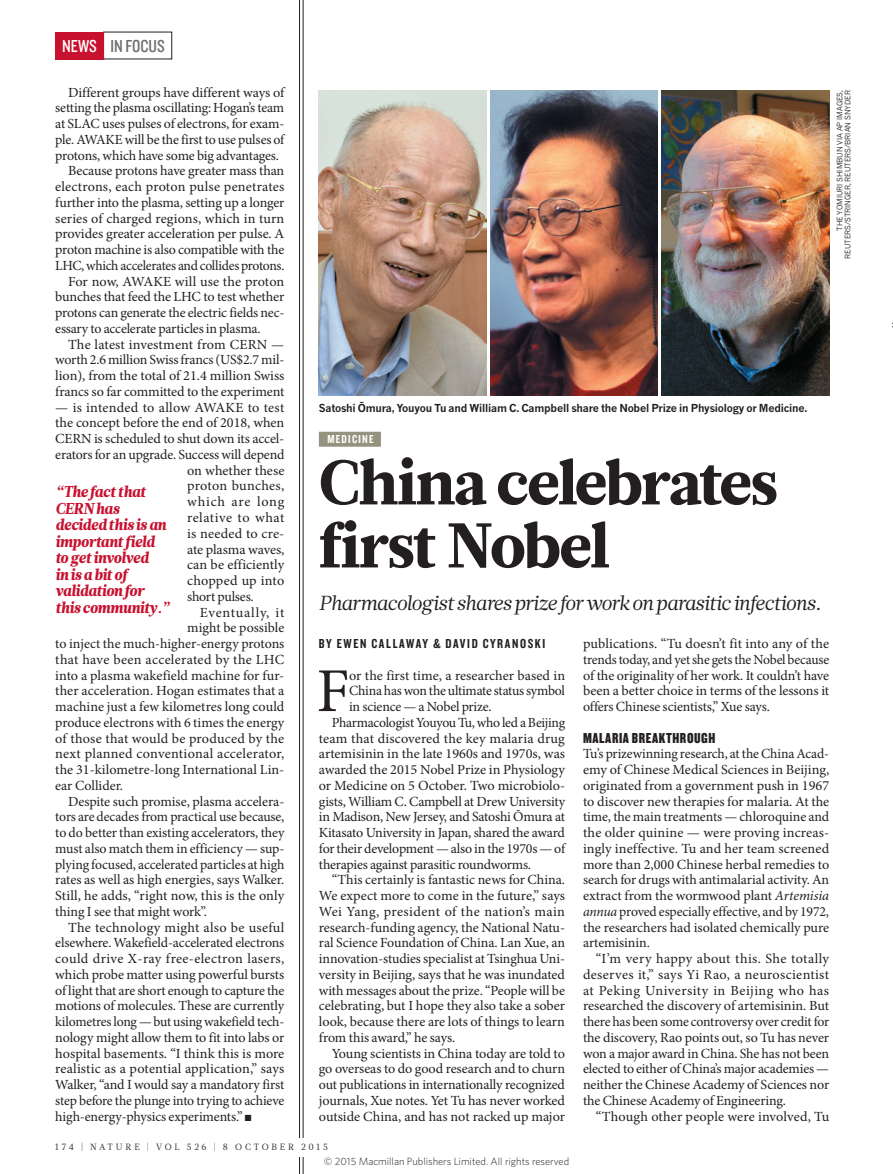
<style>
.page{position:relative;width:893px;height:1174px;background:#fff}
.page>*{position:absolute;margin:0;border:0;box-sizing:border-box;transform-origin:0 0}
.HEAD_42{font:900 63px/63px "Glosa Math";letter-spacing:-.02em;color:#231f20}
.BODY_DROP_CAP{font:62.4px "Minion Pro";color:#231f20}
.INTRO{font:italic 20.25px "Glosa Math";letter-spacing:-.01em;color:#231f20}
.t1{font:18px "Knockout 29 Junior Ltweight";color:#6c6d70}
.PULL_QUOTE{font:italic 900 15.75px/16.5px "Glosa Math";letter-spacing:-.02em;color:#c7112f;scale:.95 1}
.CROSSHEAD{font:15px "Knockout 69 Full Liteweight";letter-spacing:.04em;color:#231f20}
.BODY_INDENT{font:13.95px/15.8px "Minion Pro";letter-spacing:-.005em;color:#231f20;text-align:justify}
.BODY_1ST_PARA{font:13.95px/15.8px "Minion Pro";letter-spacing:-.005em;color:#231f20;text-align:justify}
.BODY_DROP_CAP-2{font:13.95px/15.8px "Minion Pro";letter-spacing:-.02em;color:#231f20;text-align:justify}
.BODY_INDENT-2{font:13.95px "Minion Pro";letter-spacing:.015em;color:#231f20}
.BODY_INDENT-3{font:13.95px "Minion Pro";letter-spacing:.02em;color:#231f20}
.BODY_INDENT-4{font:13.95px "Minion Pro";letter-spacing:.03em;color:#231f20}
.BODY_INDENT-5{font:13.95px "Minion Pro";letter-spacing:.045em;color:#231f20}
.BODY_INDENT-6{font:13.95px "Minion Pro";letter-spacing:.05em;color:#231f20}
.AUTHOR_BYLINE{font:13.5px "Knockout 49 Liteweight";letter-spacing:.12em;color:#231f20}
.SUBJECT_STRAP{font:12px "Knockout 49 Liteweight";letter-spacing:.1em;color:#fff}
.PIC_CAPTION{font:700 10.8px "News Gothic MTOT";letter-spacing:-.02em;color:#231f20}
.t2{font:300 10.5px "Whitney";color:#231f20}
.t3{font:9px "Glosa Math";letter-spacing:.3em;color:#231f20}
.PIC_CREDIT{font:7.5px/8.2px "News Gothic MTOT";color:#231f20;text-align:right}
.s1{color:#fff}
.s2{font-style:italic}
</style>
<div class="page">
<hr style="left:303px;top:0;width:1px;height:1174px;background:#231f20">
<hr style="left:299px;top:0;width:1px;height:1174px;background:#231f20">
<div style="left:319px;top:432px;width:62px;height:15px;background:#95937f"></div>
<img style="left:319px;top:90px;width:167px;height:306px">
<img style="left:490px;top:90px;width:168px;height:306px">
<img style="left:662px;top:90px;width:167px;height:306px">
<div style="left:55px;top:1137px;width:362px;height:19px;background:#fff"></div>
<div style="left:55px;top:32px;width:49px;height:27px;background:#c7112f"></div>
<p class="t1" style="left:62px;top:34px;width:104px"><span class="s1">NEWS</span> IN FOCUS</p>
<p class="BODY_INDENT" style="left:55px;top:84px;width:231px;text-indent:13px">Different groups have different ways of setting the plasma oscillating: Hogan’s team at SLAC uses pulses of electrons, for exam&shy;ple. AWAKE will be the first to use pulses of protons, which have some big advantages.</p>
<p class="BODY_INDENT" style="left:55px;top:163px;width:231px;text-indent:13px">Because protons have greater mass than electrons, each proton pulse penetrates further into the plasma, setting up a longer series of charged regions, which in turn provides greater acceleration per pulse. A proton machine is also compatible with the LHC, which accelerates and collides protons.</p>
<p class="BODY_INDENT" style="left:55px;top:273px;width:231px;text-indent:13px">For now, AWAKE will use the proton bunches that feed the LHC to test whether protons can generate the electric fields nec&shy;essary to accelerate particles in plasma.</p>
<p class="BODY_INDENT" style="left:55px;top:336px;width:231px;text-indent:13px">The latest investment from CERN — worth 2.6 million Swiss francs (US$2.7 mil&shy;lion), from the total of 21.4 million Swiss francs so far committed to the experiment</p>
<p class="BODY_INDENT-2" style="left:55px;top:398px;width:231px">— is intended to allow AWAKE to test</p>
<p class="BODY_INDENT" style="left:55px;top:415px;width:231px">the concept before the end of 2018, when</p>
<p class="BODY_INDENT" style="left:55px;top:431px;width:231px">CERN is scheduled to shut down its accel-</p>
<p class="BODY_INDENT" style="left:55px;top:447px;width:231px">erators for an upgrade. Success will depend</p>
<p class="BODY_INDENT" style="left:187px;top:462px;width:99px">on whether these</p>
<p class="BODY_INDENT-2" style="left:187px;top:476px;width:99px">proton bunches,</p>
<p class="BODY_INDENT-6" style="left:187px;top:492px;width:99px">which are long</p>
<p class="BODY_INDENT-4" style="left:187px;top:508px;width:99px">relative to what</p>
<p class="BODY_INDENT" style="left:187px;top:525px;width:99px">is needed to cre-</p>
<p class="BODY_INDENT" style="left:187px;top:541px;width:99px">ate plasma waves,</p>
<p class="BODY_INDENT" style="left:187px;top:557px;width:99px">can be efficiently</p>
<p class="BODY_INDENT" style="left:187px;top:573px;width:99px">chopped up into</p>
<p class="BODY_INDENT" style="left:187px;top:588px;width:68px">short pulses.</p>
<p class="BODY_INDENT-5" style="left:200px;top:602px;width:86px">Eventually, it</p>
<p class="BODY_INDENT" style="left:187px;top:620px;width:99px">might be possible</p>
<p class="BODY_INDENT" style="left:55px;top:636px;width:231px">to inject the much-higher-energy protons</p>
<p class="BODY_INDENT-3" style="left:55px;top:650px;width:231px">that have been accelerated by the LHC</p>
<p class="BODY_INDENT" style="left:55px;top:667px;width:231px">into a plasma wakefield machine for fur-</p>
<p class="BODY_INDENT" style="left:55px;top:683px;width:231px">ther acceleration. Hogan estimates that a</p>
<p class="BODY_INDENT" style="left:55px;top:699px;width:231px">machine just a few kilometres long could</p>
<p class="BODY_INDENT" style="left:55px;top:714px;width:231px">produce electrons with 6 times the energy</p>
<p class="BODY_INDENT-2" style="left:55px;top:728px;width:231px">of those that would be produced by the</p>
<p class="BODY_INDENT-3" style="left:55px;top:744px;width:231px">next planned conventional accelerator,</p>
<p class="BODY_INDENT" style="left:55px;top:762px;width:231px">the 31-kilometre-long International Lin-</p>
<p class="BODY_INDENT" style="left:55px;top:777px;width:69px">ear Collider.</p>
<p class="BODY_INDENT" style="left:55px;top:793px;width:231px;text-indent:13px">Despite such promise, plasma accelera&shy;tors are decades from practical use because, to do better than existing accelerators, they must also match them in efficiency — sup&shy;plying focused, accelerated particles at high rates as well as high energies, says Walker.<br>Still, he adds, “right now, this is the only thing I see that might work”.</p>
<p class="BODY_INDENT" style="left:55px;top:919px;width:231px;text-indent:13px">The technology might also be useful elsewhere. Wakefield-accelerated electrons could drive X-ray free-electron lasers, which probe matter using powerful bursts of light that are short enough to capture the motions of molecules. These are currently kilometres long — but using wakefield tech&shy;nology might allow them to fit into labs or hospital basements. “I think this is more realistic as a potential application,” says Walker, “and I would say a mandatory first step before the plunge into trying to achieve high-energy-physics experiments.” ■</p>
<p class="PULL_QUOTE" style="left:55px;top:484px;width:122px">“The fact that<br>CERN has decided this is an important field to get involved<br>in is a bit of validation for this community.”</p>
<p class="PIC_CREDIT" style="left:835px;top:258px;width:170px;rotate:-90deg">THE YOMIURI SHIMBUN VIA AP IMAGES,<br>REUTERS/STRINGER, REUTERS/BRIAN SNYDER</p>
<p class="PIC_CAPTION" style="left:319px;top:401px;width:490px">Satoshi Ōmura, Youyou Tu and William C. Campbell share the Nobel Prize in Physiology or Medicine.</p>
<p class="SUBJECT_STRAP" style="left:327px;top:431px;width:48px">MEDICINE</p>
<p class="HEAD_42" style="left:319px;top:452px;width:461px">China celebrates first Nobel</p>
<p class="INTRO" style="left:319px;top:590px;width:504px">Pharmacologist shares prize for work on parasitic infections.</p>
<p class="AUTHOR_BYLINE" style="left:319px;top:635px;width:228px">BY EWEN CALLAWAY &amp; DAVID CYRANOSKI</p>
<p class="BODY_DROP_CAP" style="left:316px;top:649px;width:35px">F</p>
<p class="BODY_DROP_CAP-2" style="left:349px;top:667px;width:218px">or the first time, a researcher based in China has won the ultimate status symbol in science — a Nobel prize.</p>
<p class="BODY_INDENT" style="left:319px;top:714px;width:248px;text-indent:13px">Pharmacologist Youyou Tu, who led a Beijing team that discovered the key malaria drug artemisinin in the late 1960s and 1970s, was awarded the 2015 Nobel Prize in Physiology or Medicine on 5 October. Two microbiolo&shy;gists, William C. Campbell at Drew University in Madison, New Jersey, and Satoshi Ōmura at Kitasato University in Japan, shared the award for their development — also in the 1970s — of therapies against parasitic roundworms.</p>
<p class="BODY_INDENT" style="left:319px;top:872px;width:248px;text-indent:13px">“This certainly is fantastic news for China.<br>We expect more to come in the future,” says Wei Yang, president of the nation’s main research-funding agency, the National Natu&shy;ral Science Foundation of China. Lan Xue, an innovation-studies specialist at Tsinghua Uni&shy;versity in Beijing, says that he was inundated with messages about the prize. “People will be celebrating, but I hope they also take a sober look, because there are lots of things to learn from this award,” he says.</p>
<p class="BODY_INDENT" style="left:319px;top:1045px;width:248px;text-indent:13px">Young scientists in China today are told to go overseas to do good research and to churn out publications in internationally recognized journals, Xue notes. Yet Tu has never worked outside China, and has not racked up major</p>
<p class="BODY_INDENT" style="left:583px;top:636px;width:248px">publications. “Tu doesn’t fit into any of the trends today, and yet she gets the Nobel because of the originality of her work. It couldn’t have been a better choice in terms of the lessons it offers Chinese scientists,” Xue says.</p>
<p class="CROSSHEAD" style="left:583px;top:728px;width:134px">MALARIA BREAKTHROUGH</p>
<p class="BODY_1ST_PARA" style="left:583px;top:746px;width:248px">Tu’s prizewinning research, at the China Acad&shy;emy of Chinese Medical Sciences in Beijing, originated from a government push in 1967 to discover new therapies for malaria. At the time, the main treatments — chloroquine and the older quinine — were proving increas&shy;ingly ineffective. Tu and her team screened more than 2,000 Chinese herbal remedies to search for drugs with antimalarial activity. An extract from the wormwood plant <span class="s2">Artemisia annua</span> proved especially effective, and by 1972, the researchers had isolated chemically pure artemisinin.</p>
<p class="BODY_INDENT" style="left:583px;top:951px;width:248px;text-indent:13px">“I’m very happy about this. She totally deserves it,” says Yi Rao, a neuroscientist at Peking University in Beijing who has researched the discovery of artemisinin. But there has been some controversy over credit for the discovery, Rao points out, so Tu has never won a major award in China. She has not been elected to either of China’s major academies — neither the Chinese Academy of Sciences nor the Chinese Academy of Engineering.</p>
<p class="BODY_INDENT" style="left:596px;top:1108px;width:235px">“Though other people were involved, Tu</p>
<p class="t3" style="left:55px;top:1141px;width:274px">174 | NATURE | VOL 526 | 8 OCTOBER 2015</p>
<p class="t2" style="left:324px;top:1154px;width:247px">© 2015 Macmillan Publishers Limited. All rights reserved</p>
</div>
